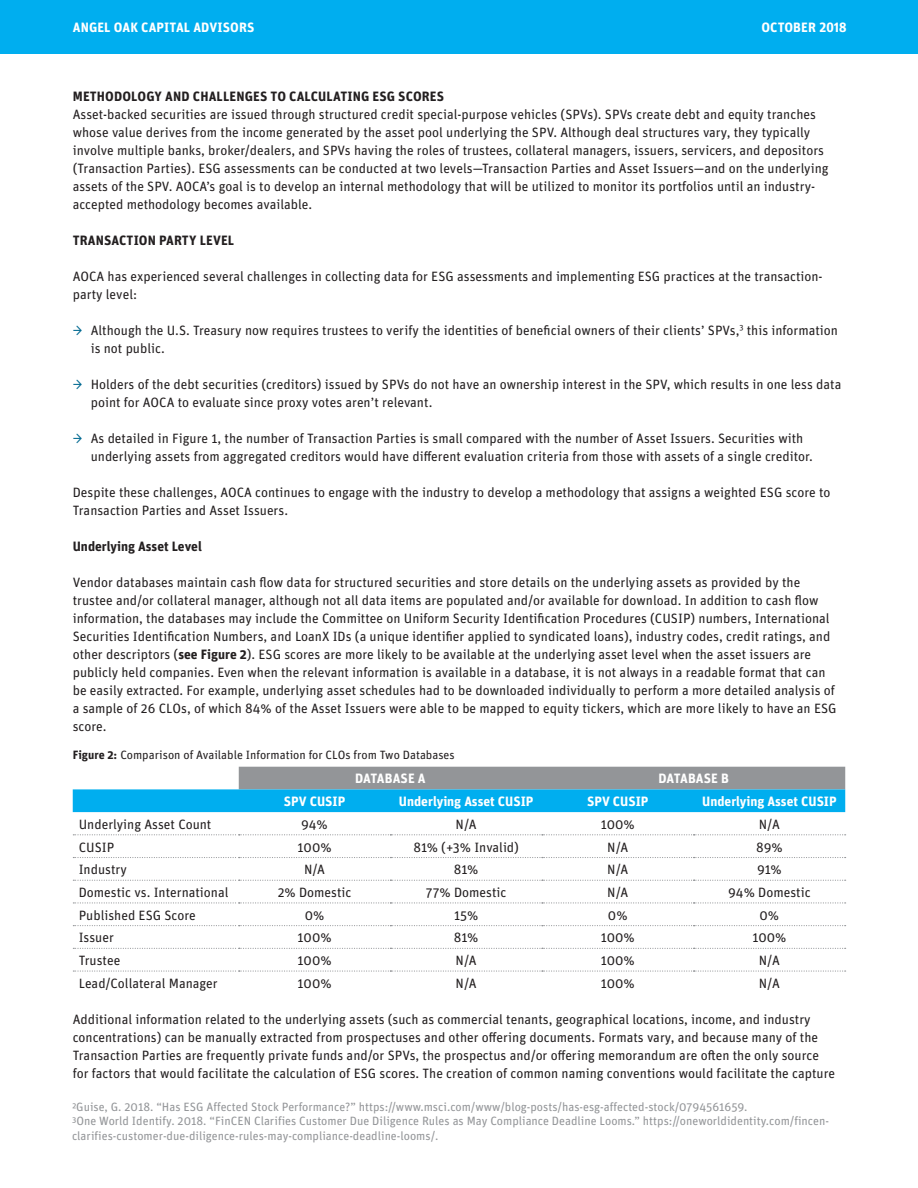
<style>
.page{position:relative;width:918px;height:1188px;background:#fff}
.page>*{position:absolute;margin:0;border:0;box-sizing:border-box;transform-origin:0 0}
.t1{font:13.5px/18px "Unit OT";color:#231f20}
.t2{font:700 13.5px "Unit OT";color:#fff}
.t3{font:700 13.5px "Unit OT";letter-spacing:.01em;color:#231f20}
.small-disclosure{font:12px/15px "Unit OT";color:#939598}
.small{font:12px "Unit OT";color:#231f20}
.s1{color:#006991}
.s2{font-weight:700}
</style>
<div class="page">
<svg style="left:73px;top:767px;width:772px;height:45px;background:#55adcf"></svg>
<svg style="left:73px;top:834px;width:773px;height:1px"></svg>
<svg style="left:73px;top:857px;width:773px;height:1px"></svg>
<svg style="left:73px;top:880px;width:773px;height:1px"></svg>
<svg style="left:73px;top:902px;width:773px;height:2px"></svg>
<svg style="left:73px;top:925px;width:773px;height:1px"></svg>
<svg style="left:73px;top:948px;width:773px;height:1px"></svg>
<svg style="left:73px;top:970px;width:773px;height:2px"></svg>
<div style="left:0;top:0;width:918px;height:54px;background:#00aeef"></div>
<p class="t2" style="left:73px;top:19px;width:183px">ANGEL OAK CAPITAL ADVISORS</p>
<p class="t2" style="left:761px;top:19px;width:87px">OCTOBER 2018</p>
<p class="t3" style="left:73px;top:87px;width:373px">METHODOLOGY AND CHALLENGES TO CALCULATING ESG SCORES</p>
<p class="t1" style="left:73px;top:105px;width:757px">Asset-backed securities are issued through structured credit special-purpose vehicles (SPVs). SPVs create debt and equity tranches whose value derives from the income generated by the asset pool underlying the SPV. Although deal structures vary, they typically involve multiple banks, broker/dealers, and SPVs having the roles of trustees, collateral managers, issuers, servicers, and depositors (Transaction Parties). ESG assessments can be conducted at two levels—Transaction Parties and Asset Issuers—and on the underlying assets of the SPV. AOCA’s goal is to develop an internal methodology that will be utilized to monitor its portfolios until an industry&shy;accepted methodology becomes available.</p>
<p class="t3" style="left:73px;top:231px;width:163px">TRANSACTION PARTY LEVEL</p>
<p class="t1" style="left:73px;top:267px;width:751px">AOCA has experienced several challenges in collecting data for ESG assessments and implementing ESG practices at the transaction&shy;party level:</p>
<p class="t1" style="left:91px;top:321px;width:749px;text-indent:-18px"><span class="s1">→</span> Although the U.S. Treasury now requires trustees to verify the identities of beneficial owners of their clients’ SPVs,<sup>3</sup> this information is not public.</p>
<p class="t1" style="left:91px;top:375px;width:752px;text-indent:-18px"><span class="s1">→</span> Holders of the debt securities (creditors) issued by SPVs do not have an ownership interest in the SPV, which results in one less data point for AOCA to evaluate since proxy votes aren’t relevant.</p>
<p class="t1" style="left:91px;top:429px;width:724px;text-indent:-18px"><span class="s1">→</span> As detailed in Figure 1, the number of Transaction Parties is small compared with the number of Asset Issuers. Securities with underlying assets from aggregated creditors would have different evaluation criteria from those with assets of a single creditor.</p>
<p class="t1" style="left:73px;top:483px;width:759px">Despite these challenges, AOCA continues to engage with the industry to develop a methodology that assigns a weighted ESG score to<br>Transaction Parties and Asset Issuers.</p>
<p class="t3" style="left:73px;top:537px;width:131px">Underlying Asset Level</p>
<p class="t1" style="left:73px;top:573px;width:765px">Vendor databases maintain cash flow data for structured securities and store details on the underlying assets as provided by the trustee and/or collateral manager, although not all data items are populated and/or available for download. In addition to cash flow information, the databases may include the Committee on Uniform Security Identification Procedures (CUSIP) numbers, International Securities Identification Numbers, and LoanX IDs (a unique identifier applied to syndicated loans), industry codes, credit ratings, and other descriptors (<span class="s2">see Figure 2</span>). ESG scores are more likely to be available at the underlying asset level when the asset issuers are publicly held companies. Even when the relevant information is available in a database, it is not always in a readable format that can be easily extracted. For example, underlying asset schedules had to be downloaded individually to perform a more detailed analysis of a sample of 26 CLOs, of which 84% of the Asset Issuers were able to be mapped to equity tickers, which are more likely to have an ESG score.</p>
<p class="small" style="left:73px;top:747px;width:383px"><span class="s2">Figure 2:</span> Comparison of Available Information for CLOs from Two Databases</p>
<p class="t2" style="left:355px;top:770px;width:72px">DATABASE A</p>
<p class="t2" style="left:658px;top:770px;width:72px">DATABASE B</p>
<p class="t2" style="left:284px;top:793px;width:63px">SPV CUSIP</p>
<p class="t2" style="left:399px;top:793px;width:136px">Underlying Asset CUSIP</p>
<p class="t2" style="left:587px;top:793px;width:63px">SPV CUSIP</p>
<p class="t2" style="left:702px;top:793px;width:136px">Underlying Asset CUSIP</p>
<p class="t1" style="left:79px;top:815px;width:134px">Underlying Asset Count</p>
<p class="t1" style="left:301px;top:815px;width:28px">94%</p>
<p class="t1" style="left:456px;top:815px;width:23px">N/A</p>
<p class="t1" style="left:601px;top:815px;width:36px">100%</p>
<p class="t1" style="left:759px;top:815px;width:23px">N/A</p>
<p class="t1" style="left:79px;top:838px;width:37px">CUSIP</p>
<p class="t1" style="left:297px;top:838px;width:36px">100%</p>
<p class="t1" style="left:413px;top:838px;width:107px">81% (+3% Invalid)</p>
<p class="t1" style="left:607px;top:838px;width:23px">N/A</p>
<p class="t1" style="left:756px;top:838px;width:28px">89%</p>
<p class="t1" style="left:79px;top:860px;width:50px">Industry</p>
<p class="t1" style="left:304px;top:860px;width:23px">N/A</p>
<p class="t1" style="left:454px;top:860px;width:26px">81%</p>
<p class="t1" style="left:607px;top:860px;width:23px">N/A</p>
<p class="t1" style="left:757px;top:860px;width:26px">91%</p>
<p class="t1" style="left:79px;top:883px;width:151px">Domestic vs. International</p>
<p class="t1" style="left:278px;top:883px;width:75px">2% Domestic</p>
<p class="t1" style="left:426px;top:883px;width:82px">77% Domestic</p>
<p class="t1" style="left:607px;top:883px;width:23px">N/A</p>
<p class="t1" style="left:728px;top:883px;width:84px">94% Domestic</p>
<p class="t1" style="left:79px;top:906px;width:119px">Published ESG Score</p>
<p class="t1" style="left:305px;top:906px;width:21px">0%</p>
<p class="t1" style="left:454px;top:906px;width:26px">15%</p>
<p class="t1" style="left:608px;top:906px;width:21px">0%</p>
<p class="t1" style="left:760px;top:906px;width:21px">0%</p>
<p class="t1" style="left:79px;top:928px;width:37px">Issuer</p>
<p class="t1" style="left:297px;top:928px;width:36px">100%</p>
<p class="t1" style="left:454px;top:928px;width:26px">81%</p>
<p class="t1" style="left:601px;top:928px;width:36px">100%</p>
<p class="t1" style="left:752px;top:928px;width:36px">100%</p>
<p class="t1" style="left:79px;top:951px;width:43px">Trustee</p>
<p class="t1" style="left:297px;top:951px;width:36px">100%</p>
<p class="t1" style="left:456px;top:951px;width:23px">N/A</p>
<p class="t1" style="left:601px;top:951px;width:36px">100%</p>
<p class="t1" style="left:759px;top:951px;width:23px">N/A</p>
<p class="t1" style="left:79px;top:974px;width:141px">Lead/Collateral Manager</p>
<p class="t1" style="left:297px;top:974px;width:36px">100%</p>
<p class="t1" style="left:456px;top:974px;width:23px">N/A</p>
<p class="t1" style="left:601px;top:974px;width:36px">100%</p>
<p class="t1" style="left:759px;top:974px;width:23px">N/A</p>
<p class="t1" style="left:73px;top:1010px;width:764px">Additional information related to the underlying assets (such as commercial tenants, geographical locations, income, and industry concentrations) can be manually extracted from prospectuses and other offering documents. Formats vary, and because many of the Transaction Parties are frequently private funds and/or SPVs, the prospectus and/or offering memorandum are often the only source for factors that would facilitate the calculation of ESG scores. The creation of common naming conventions would facilitate the capture</p>
<p class="small-disclosure" style="left:72px;top:1099px;width:677px">2Guise, G. 2018. “Has ESG Affected Stock Performance?” https://www.msci.com/www/blog-posts/has-esg-affected-stock/0794561659.</p>
<p class="small-disclosure" style="left:72px;top:1113px;width:758px">3One World Identify. 2018. “FinCEN Clarifies Customer Due Diligence Rules as May Compliance Deadline Looms.” https://oneworldidentity.com/fincen&shy;clarifies-customer-due-diligence-rules-may-compliance-deadline-looms/.</p>
</div>
